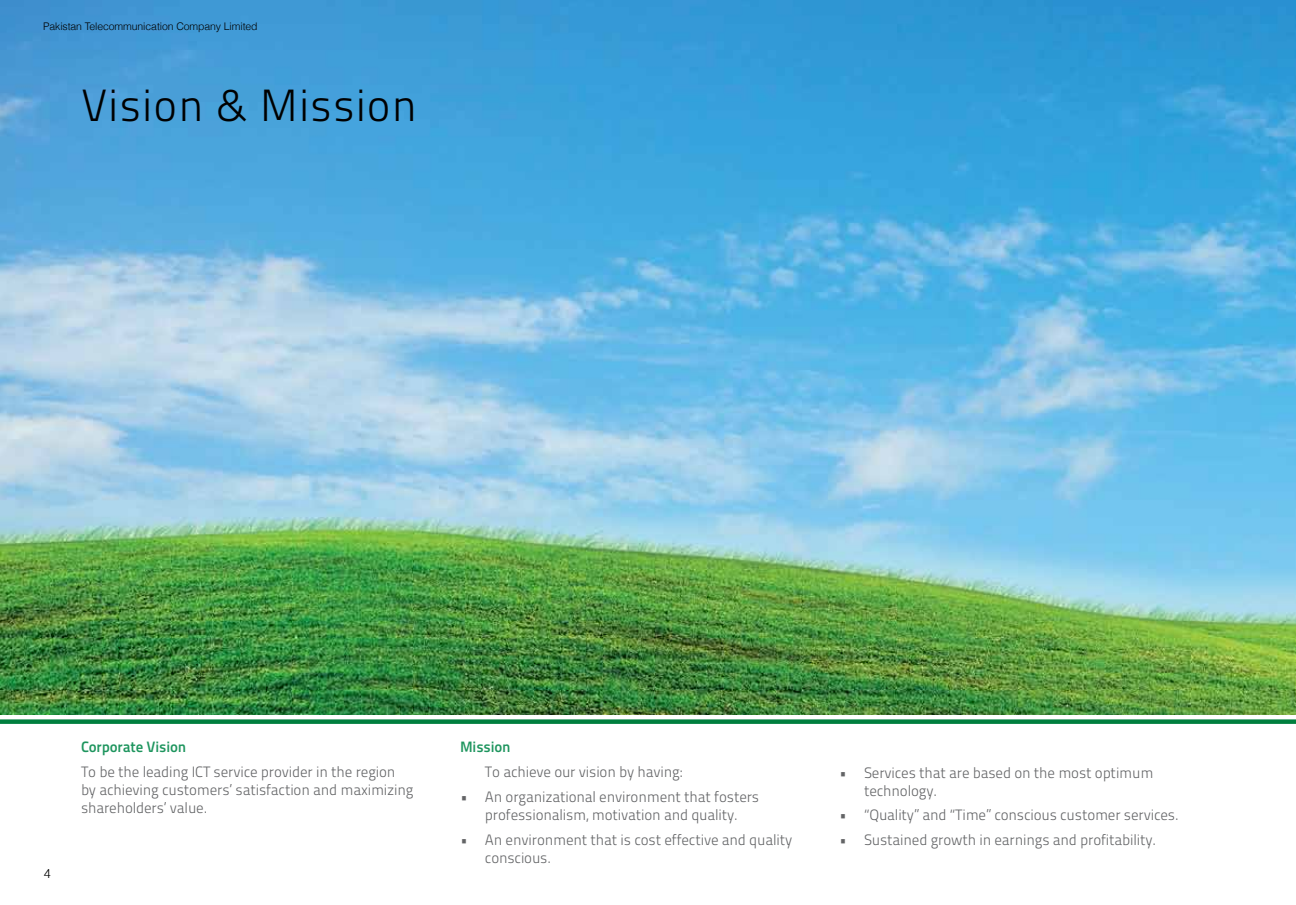
<style>
.page{position:relative;width:1296px;height:905px;background:#fff}
.page>*{position:absolute;margin:0;border:0;box-sizing:border-box;transform-origin:0 0}
.t1{font:45px "Titillium Maps 26 L 250 wt";letter-spacing:.02em;color:#000}
.t2{font:15px/18px "Titillium Maps 26 L 250 wt";letter-spacing:-.01em;color:#636466}
.t3{font:15px "Titillium Maps 26 L 750 wt";letter-spacing:-.01em;color:#1e955e}
.t4{font:300 12.75px "Helvetica";color:#000}
.t5{font:300 10.5px "Helvetica";letter-spacing:-.01em;color:#000}
</style>
<div class="page">
<img style="left:0;top:0;width:1296px;height:714px">
<div style="left:0;top:719px;width:1296px;height:5px;background:#007f3e"></div>
<p class="t5" style="left:43px;top:20px;width:216px">Pakistan Telecommunication Company Limited</p>
<h1 class="t1" style="left:81px;top:72px;width:338px">Vision &amp; Mission</h1>
<p class="t4" style="left:44px;top:865px;width:9px">4</p>
<p class="t3" style="left:81px;top:735px;width:107px">Corporate Vision</p>
<p class="t2" style="left:81px;top:762px;width:334px">To be the leading ICT service provider in the region by achieving customers’ satisfaction and maximizing shareholders’ value.</p>
<p class="t3" style="left:460px;top:735px;width:52px">Mission</p>
<p class="t2" style="left:485px;top:762px;width:199px">To achieve our vision by having:</p>
<p class="t2" style="left:460px;top:786px;width:301px;text-align:center">• An organizational environment that fosters professionalism, motivation and quality.</p>
<p class="t2" style="left:485px;top:829px;width:309px;text-indent:-25px">• An environment that is cost effective and quality conscious.</p>
<p class="t2" style="left:864px;top:762px;width:291px;text-indent:-25px">• Services that are based on the most optimum technology.</p>
<p class="t2" style="left:839px;top:805px;width:341px">• “Quality” and “Time” conscious customer services.</p>
<p class="t2" style="left:839px;top:830px;width:319px">• Sustained growth in earnings and profitability.</p>
</div>
